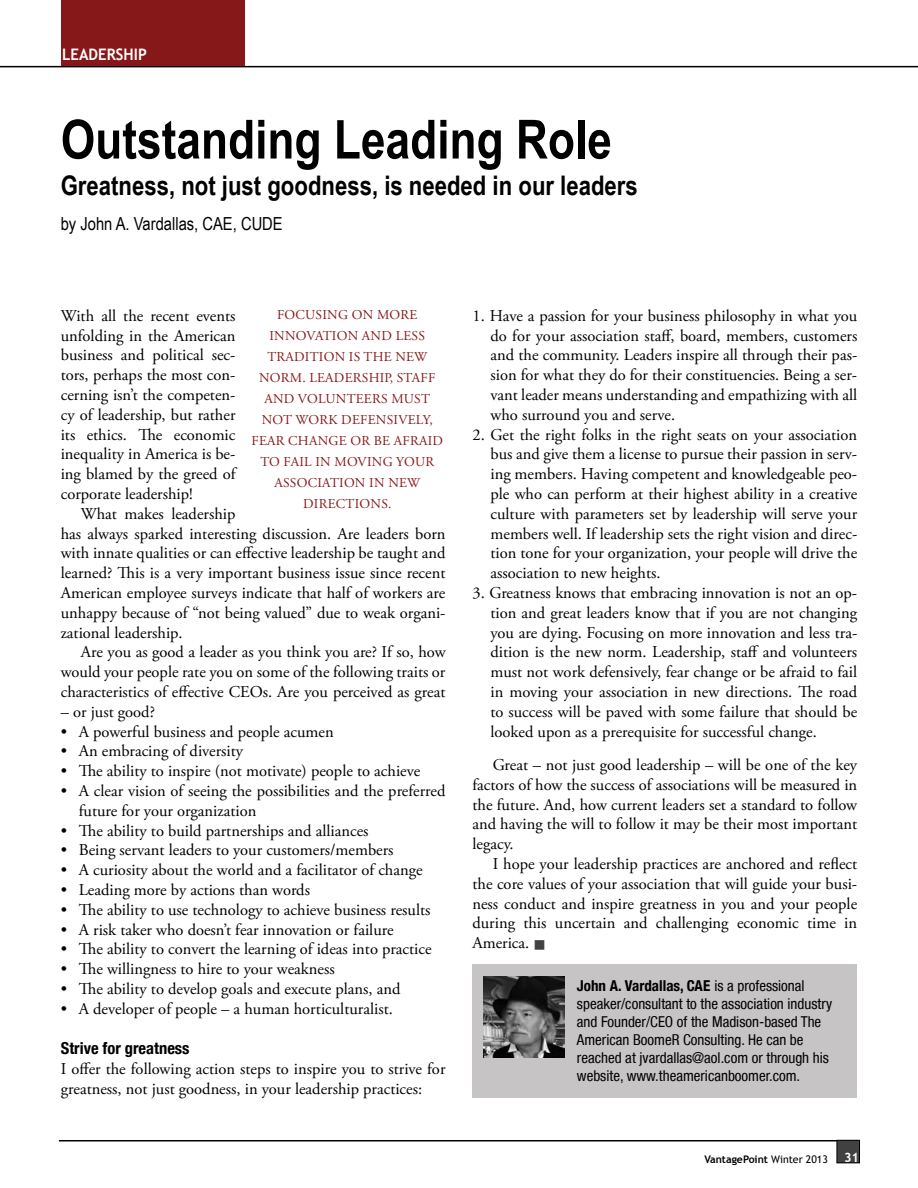
<style>
.page{position:relative;width:918px;height:1188px;background:#fff}
.page>*{position:absolute;margin:0;border:0;box-sizing:border-box;transform-origin:0 0}
.t1{font:700 54px "Arial Narrow";color:#000}
.t2{font:700 27px "Arial Narrow";color:#000}
.t3{font:18px "Arial Narrow";color:#000}
.t4{font:16.5px/19.8px "Adobe Garamond Pro";color:#000;text-align:justify}
.t5{font:700 condensed 16.5px "Helvetica Neue LT";color:#000}
.t6{font:700 15.9px "Trebuchet MS";color:#fff;scale:.94 1}
.t7{font:condensed 15px/18px "Helvetica Neue LT";color:#000}
.t8{font:13.5px/21px "Adobe Garamond Pro";letter-spacing:.02em;color:#87181a}
.t9{font:700 10.5px "Trebuchet MS";color:#000}
.s1{color:#424142}
.s2{font-weight:700}
.s3{font-weight:400}
</style>
<div class="page">
<hr style="left:59px;top:1140px;width:800px;height:2px;background:#000">
<hr style="left:0;top:66px;width:918px;height:1px;background:#000">
<div style="left:837px;top:1140px;width:23px;height:23px;background:#424142"></div>
<div style="left:837px;top:1140px;width:23px;height:23px;border:1px solid #000"></div>
<div style="left:472px;top:964px;width:385px;height:134px;background:#c7c4c5"></div>
<img style="left:483px;top:977px;width:81px;height:81px">
<div style="left:61px;top:0;width:183px;height:66px;background:#87181a"></div>
<p class="t6" style="left:62px;top:44px;width:90px">Leadership</p>
<h1 class="t1" style="left:61px;top:99px;width:553px">Outstanding Leading Role</h1>
<h2 class="t2" style="left:61px;top:165px;width:579px">Greatness, not just goodness, is needed in our leaders</h2>
<p class="t3" style="left:61px;top:210px;width:224px">by John A. Vardallas, CAE, CUDE</p>
<p class="t4" style="left:61px;top:306px;width:176px">With all the recent events unfolding in the American business and political sec&shy;tors, perhaps the most con&shy;cerning isn’t the competen&shy;cy of leadership, but rather its ethics. The economic inequality in America is be&shy;ing blamed by the greed of corporate leadership!</p>
<p class="t4" style="left:61px;top:504px;width:386px;text-align:left;text-indent:20px">What makes leadership<br>has always sparked interesting discussion. Are leaders born with innate qualities or can effective leadership be taught and learned? This is a very important business issue since recent American employee surveys indicate that half of workers are unhappy because of “not being valued” due to weak organi&shy;zational leadership.</p>
<p class="t4" style="left:61px;top:643px;width:386px;text-indent:20px">Are you as good a leader as you think you are? If so, how would your people rate you on some of the following traits or characteristics of effective CEOs. Are you perceived as great</p>
<p class="t4" style="left:61px;top:702px;width:96px">– or just good?</p>
<p class="t4" style="left:61px;top:722px;width:274px">• A powerful business and people acumen</p>
<p class="t4" style="left:61px;top:742px;width:184px">• An embracing of diversity</p>
<p class="t4" style="left:61px;top:762px;width:361px">• The ability to inspire (not motivate) people to achieve</p>
<p class="t4" style="left:79px;top:782px;width:368px;text-indent:-18px">• A clear vision of seeing the possibilities and the preferred future for your organization</p>
<p class="t4" style="left:61px;top:821px;width:309px">• The ability to build partnerships and alliances</p>
<p class="t4" style="left:61px;top:841px;width:334px">• Being servant leaders to your customers/members</p>
<p class="t4" style="left:61px;top:861px;width:363px">• A curiosity about the world and a facilitator of change</p>
<p class="t4" style="left:61px;top:881px;width:251px">• Leading more by actions than words</p>
<p class="t4" style="left:61px;top:900px;width:371px">• The ability to use technology to achieve business results</p>
<p class="t4" style="left:61px;top:920px;width:334px">• A risk taker who doesn’t fear innovation or failure</p>
<p class="t4" style="left:61px;top:940px;width:372px">• The ability to convert the learning of ideas into practice</p>
<p class="t4" style="left:61px;top:960px;width:275px">• The willingness to hire to your weakness</p>
<p class="t4" style="left:61px;top:980px;width:341px">• The ability to develop goals and execute plans, and</p>
<p class="t4" style="left:61px;top:999px;width:334px">• A developer of people – a human horticulturalist.</p>
<p class="t5" style="left:61px;top:1038px;width:130px">Strive for greatness</p>
<p class="t4" style="left:61px;top:1059px;width:386px">I offer the following action steps to inspire you to strive for greatness, not just goodness, in your leadership practices:</p>
<p class="t8" style="left:277px;top:304px;width:139px">Focusing on more</p>
<p class="t8" style="left:269px;top:325px;width:157px">innovation and less</p>
<p class="t8" style="left:267px;top:346px;width:151px">tradition is the new</p>
<p class="t8" style="left:259px;top:367px;width:178px">norm. Leadership, staff</p>
<p class="t8" style="left:264px;top:388px;width:167px">and volunteers must</p>
<p class="t8" style="left:262px;top:409px;width:173px">not work defensively,</p>
<p class="t8" style="left:252px;top:430px;width:193px">fear change or be afraid</p>
<p class="t8" style="left:260px;top:451px;width:175px">to fail in moving your</p>
<p class="t8" style="left:274px;top:472px;width:32px">associa</p>
<p class="t8" style="left:303px;top:472px;width:108px;text-indent:27px">tion in new directions.</p>
<p class="t4" style="left:490px;top:306px;width:368px;text-indent:-18px">1. Have a passion for your business philosophy in what you do for your association staff, board, members, customers and the community. Leaders inspire all through their pas&shy;sion for what they do for their constituencies. Being a ser&shy;vant leader means understanding and empathizing with all who surround you and serve.</p>
<p class="t4" style="left:490px;top:425px;width:368px;text-indent:-18px">2. Get the right folks in the right seats on your association bus and give them a license to pursue their passion in serv&shy;ing members. Having competent and knowledgeable peo&shy;ple who can perform at their highest ability in a creative culture with parameters set by leadership will serve your members well. If leadership sets the right vision and direc&shy;tion tone for your organization, your people will drive the association to new heights.</p>
<p class="t4" style="left:490px;top:584px;width:368px;text-indent:-18px">3. Greatness knows that embracing innovation is not an op&shy;tion and great leaders know that if you are not changing you are dying. Focusing on more innovation and less tra&shy;dition is the new norm. Leadership, staff and volunteers must not work defensively, fear change or be afraid to fail in moving your association in new directions. The road to success will be paved with some failure that should be looked upon as a prerequisite for successful change.</p>
<p class="t4" style="left:472px;top:755px;width:386px;text-indent:20px">Great – not just good leadership – will be one of the key factors of how the success of associations will be measured in the future. And, how current leaders set a standard to follow and having the will to follow it may be their most important legacy.</p>
<p class="t4" style="left:472px;top:854px;width:386px;text-indent:20px">I hope your leadership practices are anchored and reflect the core values of your association that will guide your busi&shy;ness conduct and inspire greatness in you and your people during this uncertain and challenging economic time in America. <span class="s1">■</span></p>
<p class="t7" style="left:577px;top:977px;width:257px"><span class="s2">John A. Vardallas, CAE</span> is a professional speaker/consultant to the association industry and Founder/CEO of the Madison-based The American BoomeR Consulting. He can be reached at jvardallas@aol.com or through his website, www.theamericanboomer.com.</p>
<p class="t9" style="left:704px;top:1153px;width:156px">VantagePoint <span class="s3">Winter 2013</span> <sup>31</sup></p>
</div>
